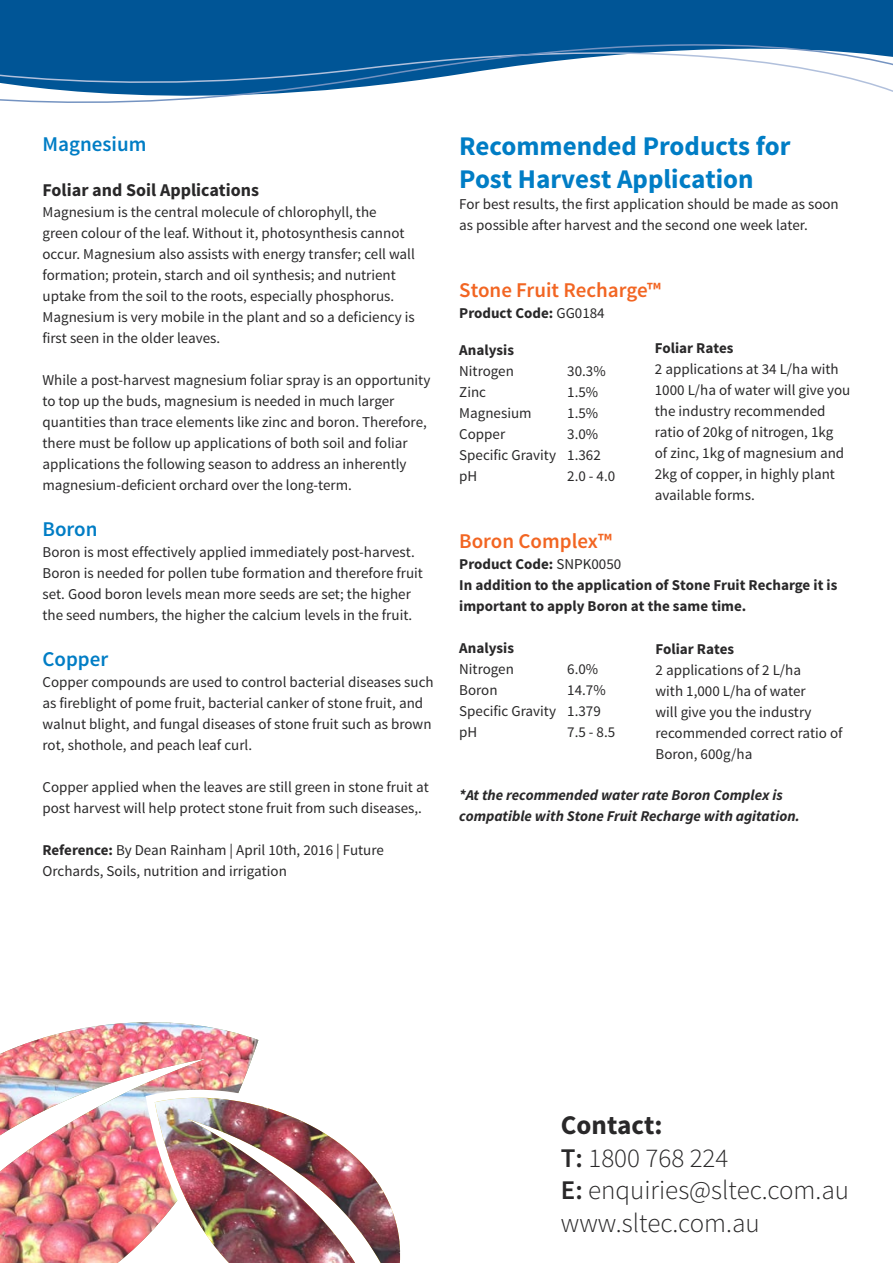
<style>
.page{position:relative;width:893px;height:1263px;background:#fff}
.page>*{position:absolute;margin:0;border:0;box-sizing:border-box;transform-origin:0 0}
.t1{font:300 27px/32.4px "Source Sans Pro";color:#292829}
.t2{font:700 27px/32.4px "Source Sans Pro";color:#007dc5}
.t3{font:600 21px "Source Sans Pro";color:#f26522}
.t4{font:600 21px "Source Sans Pro";color:#007dc5}
.t5{font:700 18px "Source Sans Pro";color:#292829}
.t6{font:15px/21px "Source Sans Pro";color:#292829}
.t7{font:700 15px/21px "Source Sans Pro";color:#292829}
.t8{font:italic 700 15px/21px "Source Sans Pro";color:#292829}
.s1{font-weight:700}
.s2{font-weight:400}
.s3{font-weight:600}
</style>
<div class="page">
<svg style="left:0;top:0;width:893px;height:103px"></svg>
<img style="left:0;top:1022px;width:258px;height:241px">
<img style="left:145px;top:1088px;width:10px;height:175px">
<img style="left:155px;top:1077px;width:103px;height:21px">
<img style="left:155px;top:1098px;width:246px;height:165px">
<h2 class="t4" style="left:43px;top:131px;width:105px">Magnesium</h2>
<p class="t5" style="left:43px;top:178px;width:218px">Foliar and Soil Applications</p>
<p class="t6" style="left:43px;top:202px;width:374px">Magnesium is the central molecule of chlorophyll, the green colour of the leaf. Without it, photosynthesis cannot occur. Magnesium also assists with energy transfer; cell wall formation; protein, starch and oil synthesis; and nutrient uptake from the soil to the roots, especially phosphorus.<br>Magnesium is very mobile in the plant and so a deficiency is first seen in the older leaves.</p>
<p class="t6" style="left:43px;top:370px;width:389px">While a post-harvest magnesium foliar spray is an opportunity to top up the buds, magnesium is needed in much larger quantities than trace elements like zinc and boron. Therefore, there must be follow up applications of both soil and foliar applications the following season to address an inherently magnesium-deficient orchard over the long-term.</p>
<h2 class="t4" style="left:43px;top:516px;width:56px">Boron</h2>
<p class="t6" style="left:43px;top:542px;width:382px">Boron is most effectively applied immediately post-harvest.<br>Boron is needed for pollen tube formation and therefore fruit set. Good boron levels mean more seeds are set; the higher the seed numbers, the higher the calcium levels in the fruit.</p>
<h2 class="t4" style="left:43px;top:646px;width:67px">Copper</h2>
<p class="t6" style="left:43px;top:672px;width:393px">Copper compounds are used to control bacterial diseases such as fireblight of pome fruit, bacterial canker of stone fruit, and walnut blight, and fungal diseases of stone fruit such as brown rot, shothole, and peach leaf curl.</p>
<p class="t6" style="left:43px;top:777px;width:388px">Copper applied when the leaves are still green in stone fruit at post harvest will help protect stone fruit from such diseases,.</p>
<p class="t6" style="left:43px;top:840px;width:343px"><span class="s1">Reference:</span> By Dean Rainham | April 10th, 2016 | Future<br>Orchards, Soils, nutrition and irrigation</p>
<h1 class="t2" style="left:459px;top:131px;width:333px">Recommended Products for<br>Post Harvest Application</h1>
<p class="t6" style="left:459px;top:194px;width:381px">For best results, the first application should be made as soon as possible after harvest and the second one week later.</p>
<h2 class="t3" style="left:459px;top:277px;width:203px">Stone Fruit Recharge™</h2>
<p class="t7" style="left:459px;top:303px;width:147px">Product Code: <span class="s2">GG0184</span></p>
<p class="t7" style="left:459px;top:340px;width:56px">Analysis</p>
<p class="t6" style="left:459px;top:361px;width:56px">Nitrogen</p>
<p class="t6" style="left:567px;top:361px;width:40px">30.3%</p>
<p class="t6" style="left:459px;top:382px;width:28px">Zinc</p>
<p class="t6" style="left:567px;top:382px;width:33px">1.5%</p>
<p class="t6" style="left:459px;top:403px;width:74px">Magnesium</p>
<p class="t6" style="left:567px;top:403px;width:33px">1.5%</p>
<p class="t6" style="left:459px;top:424px;width:47px">Copper</p>
<p class="t7" style="left:655px;top:338px;width:80px">Foliar Rates</p>
<p class="t6" style="left:655px;top:359px;width:197px">2 applications at 34 L/ha with<br>1000 L/ha of water will give you the industry recommended ratio of 20kg of nitrogen, 1kg<br>of zinc, 1kg of magnesium and<br>2kg of copper, in highly plant available forms.</p>
<p class="t6" style="left:459px;top:424px;width:143px;text-indent:108px">3.0%<br>Specific Gravity 1.362 pH</p>
<p class="t6" style="left:567px;top:466px;width:50px">2.0 - 4.0</p>
<h2 class="t3" style="left:459px;top:528px;width:154px">Boron Complex™</h2>
<p class="t7" style="left:459px;top:554px;width:380px">Product Code: <span class="s2">SNPK0050<br></span>In addition to the application of Stone Fruit Recharge it is important to apply Boron at the same time.</p>
<p class="t7" style="left:459px;top:638px;width:56px">Analysis</p>
<p class="t6" style="left:459px;top:659px;width:56px">Nitrogen</p>
<p class="t6" style="left:567px;top:659px;width:33px">6.0%</p>
<p class="t6" style="left:459px;top:680px;width:40px">Boron</p>
<p class="t7" style="left:655px;top:639px;width:80px">Foliar Rates</p>
<p class="t6" style="left:655px;top:660px;width:189px">2 applications of 2 L/ha<br>with 1,000 L/ha of water<br>will give you the industry recommended correct ratio of<br>Boron, 600g/ha</p>
<p class="t6" style="left:459px;top:680px;width:148px;text-indent:108px">14.7%<br>Specific Gravity 1.379 pH</p>
<p class="t6" style="left:567px;top:722px;width:50px">7.5 - 8.5</p>
<p class="t8" style="left:459px;top:784px;width:342px">*At the recommended water rate Boron Complex is compatible with Stone Fruit Recharge with agitation.</p>
<h1 class="t1" style="left:561px;top:1109px;width:290px"><span class="s1">Contact:<br></span><span class="s3">T:</span> 1800 768 224<br><span class="s3">E:</span> enquiries@sltec.com.au www.sltec.com.au</h1>
</div>
